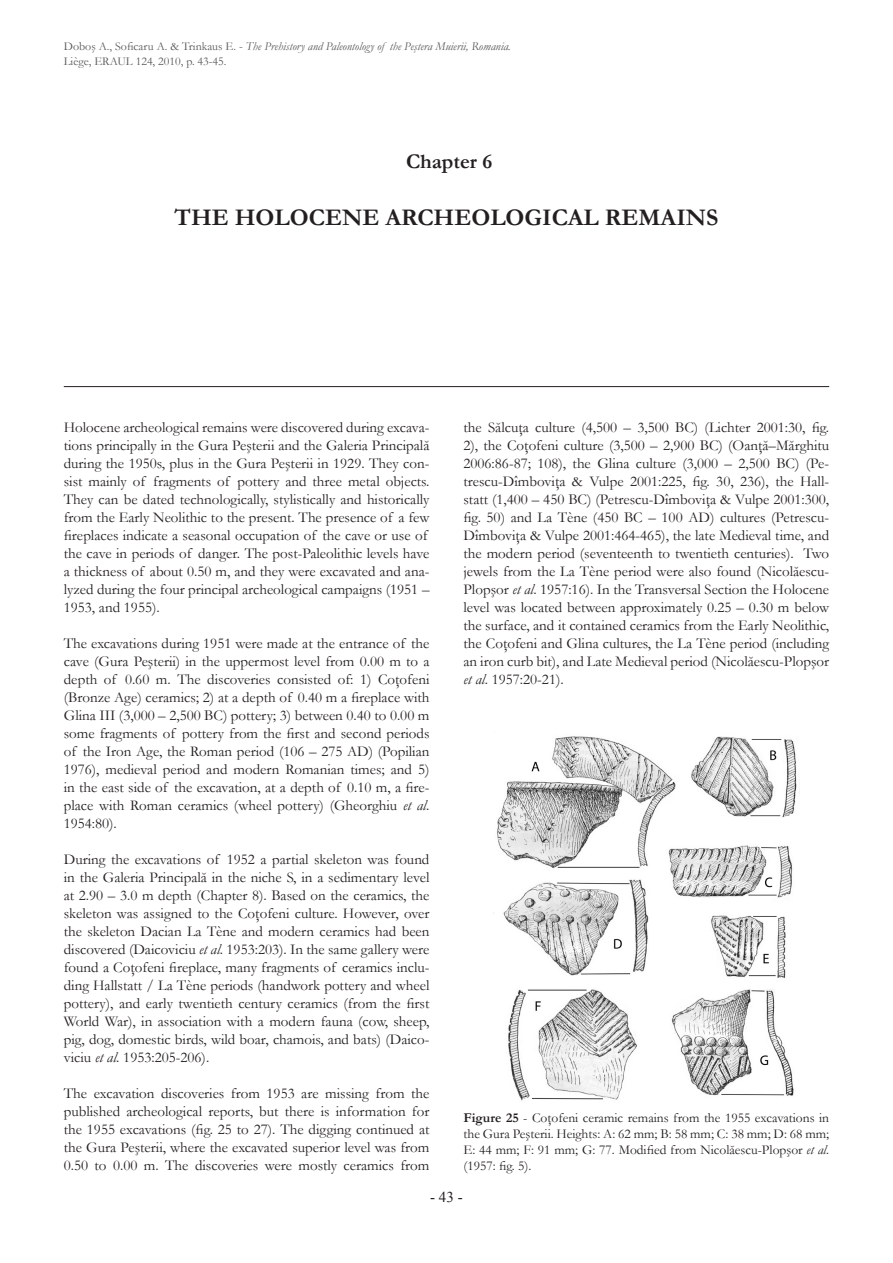
<style>
.page{position:relative;width:893px;height:1263px;background:#fff}
.page>*{position:absolute;margin:0;border:0;box-sizing:border-box;transform-origin:0 0}
.t1{font:700 24px "Garamond";color:#231f20}
.t2{font:700 21px "Garamond";color:#231f20}
.t3{font:15px/18px "Garamond";color:#231f20;text-align:justify}
.t4{font:15px "Times New Roman";color:#231f20}
.t5{font:13.5px/16.2px "Garamond";color:#231f20;text-align:justify}
.t6{font:italic 12px "Garamond";color:#57585a}
.t7{font:12px "Garamond";color:#57585a}
.s1{font-style:normal}
.s2{font-style:italic}
.s3{font-weight:700}
</style>
<div class="page">
<hr style="left:64px;top:386px;width:765px;height:1px;background:#231f20">
<img style="left:493px;top:736px;width:304px;height:365px">
<p class="t6" style="left:64px;top:38px;width:448px"><span class="s1">Doboş A., Soficaru A. &amp; Trinkaus E. -</span> The Prehistory and Paleontology of the Peştera Muierii, Romania.</p>
<p class="t7" style="left:64px;top:53px;width:164px">Liège, ERAUL 124, 2010, p. 43-45.</p>
<p class="t2" style="left:406px;top:147px;width:88px">Chapter 6</p>
<p class="t1" style="left:175px;top:201px;width:545px">THE HOLOCENE ARCHEOLOGICAL REMAINS</p>
<p class="t3" style="left:64px;top:418px;width:367px;text-align:left">Holocene archeological remains were discovered during excava&shy;tions principally in the Gura Peşterii and the Galeria Principală during the 1950s, plus in the Gura Peşterii in 1929. They con&shy;sist mainly of fragments of pottery and three metal objects.<br>They can be dated technologically, stylistically and historically from the Early Neolithic to the present. The presence of a few fireplaces indicate a seasonal occupation of the cave or use of the cave in periods of danger. The post-Paleolithic levels have a thickness of about 0.50 m, and they were excavated and ana&shy;lyzed during the four principal archeological campaigns (1951 – 1953, and 1955).</p>
<p class="t3" style="left:64px;top:634px;width:367px">The excavations during 1951 were made at the entrance of the cave (Gura Peşterii) in the uppermost level from 0.00 m to a depth of 0.60 m. The discoveries consisted of: 1) Coţofeni (Bronze Age) ceramics; 2) at a depth of 0.40 m a fireplace with Glina III (3,000 – 2,500 BC) pottery; 3) between 0.40 to 0.00 m some fragments of pottery from the first and second periods of the Iron Age, the Roman period (106 – 275 AD) (Popilian 1976), medieval period and modern Romanian times; and 5) in the east side of the excavation, at a depth of 0.10 m, a fire&shy;place with Roman ceramics (wheel pottery) (Gheorghiu <span class="s2">et al</span>.<br>1954:80).</p>
<p class="t3" style="left:64px;top:850px;width:367px">During the excavations of 1952 a partial skeleton was found in the Galeria Principală in the niche S, in a sedimentary level at 2.90 – 3.0 m depth (Chapter 8). Based on the ceramics, the skeleton was assigned to the Coţofeni culture. However, over the skeleton Dacian La Tène and modern ceramics had been discovered (Daicoviciu <span class="s2">et al</span>. 1953:203). In the same gallery were found a Coţofeni fireplace, many fragments of ceramics inclu&shy;ding Hallstatt / La Tène periods (handwork pottery and wheel pottery), and early twentieth century ceramics (from the first World War), in association with a modern fauna (cow, sheep, pig, dog, domestic birds, wild boar, chamois, and bats) (Daico&shy;viciu <span class="s2">et al</span>. 1953:205-206).</p>
<p class="t3" style="left:64px;top:1084px;width:367px">The excavation discoveries from 1953 are missing from the published archeological reports, but there is information for the 1955 excavations (fig. 25 to 27). The digging continued at the Gura Peşterii, where the excavated superior level was from 0.50 to 0.00 m. The discoveries were mostly ceramics from</p>
<p class="t3" style="left:463px;top:418px;width:367px">the Sălcuţa culture (4,500 – 3,500 BC) (Lichter 2001:30, fig.<br>2), the Coţofeni culture (3,500 – 2,900 BC) (Oanţă–Mărghitu 2006:86-87; 108), the Glina culture (3,000 – 2,500 BC) (Pe&shy;trescu-Dîmboviţa &amp; Vulpe 2001:225, fig. 30, 236), the Hall&shy;statt (1,400 – 450 BC) (Petrescu-Dîmboviţa &amp; Vulpe 2001:300, fig. 50) and La Tène (450 BC – 100 AD) cultures (Petrescu-Dîmboviţa &amp; Vulpe 2001:464-465), the late Medieval time, and the modern period (seventeenth to twentieth centuries). Two jewels from the La Tène period were also found (Nicolăescu-Plopşor <span class="s2">et al</span>. 1957:16). In the Transversal Section the Holocene level was located between approximately 0.25 – 0.30 m below the surface, and it contained ceramics from the Early Neolithic, the Coţofeni and Glina cultures, the La Tène period (including an iron curb bit), and Late Medieval period (Nicolăescu-Plopşor <span class="s2">et al</span>. 1957:20-21).</p>
<p class="t5" style="left:463px;top:1109px;width:367px"><span class="s3">Figure 25</span> - Coţofeni ceramic remains from the 1955 excavations in the Gura Peşterii. Heights: A: 62 mm; B: 58 mm; C: 38 mm; D: 68 mm; E: 44 mm; F: 91 mm; G: 77. Modified from Nicolăescu-Plopşor <span class="s2">et al</span>. (1957: fig. 5).</p>
<p class="t4" style="left:430px;top:1186px;width:34px">- 43 -</p>
</div>
